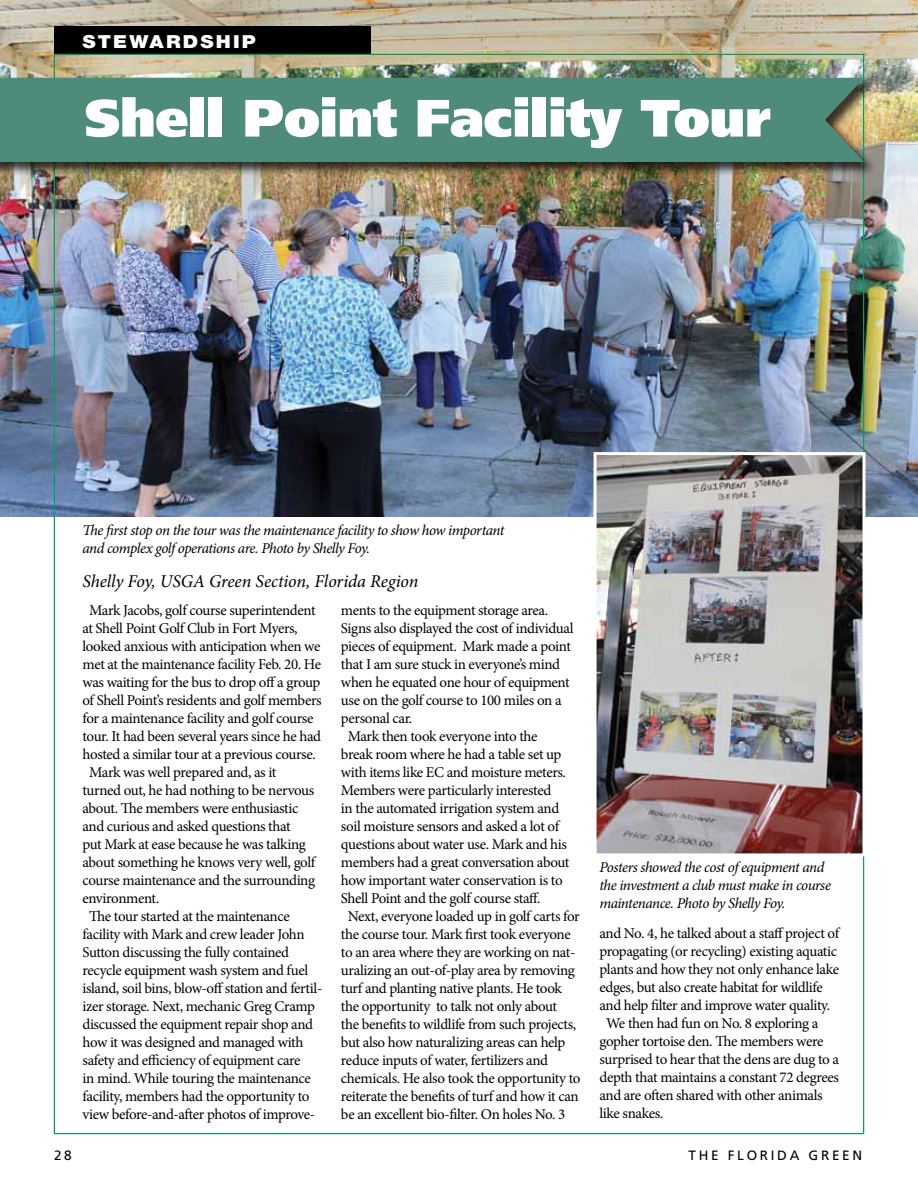
<style>
.page{position:relative;width:918px;height:1188px;background:#fff}
.page>*{position:absolute;margin:0;border:0;box-sizing:border-box;transform-origin:0 0}
.t1{font:900 52.5px "Frutiger";letter-spacing:-.01em;color:#fff}
.t2{font:italic 18px "Minion Pro";letter-spacing:-.005em;color:#000}
.t3{font:900 18px "Helvetica Neue";letter-spacing:.11em;color:#fff;scale:1.1 1}
.t4{font:15px "Minion Pro";letter-spacing:-.03em;color:#000}
.t5{font:italic 15px/18px "Minion Pro";letter-spacing:-.035em;color:#000}
.t6{font:13.5px "Frutiger";letter-spacing:.2em;color:#000}
</style>
<div class="page">
<img style="left:0;top:0;width:918px;height:517px">
<div style="left:54px;top:26px;width:316px;height:29px;background:#000"></div>
<img style="left:598px;top:456px;width:264px;height:396px">
<div style="left:594px;top:452px;width:272px;height:404px;border:3px solid #fff"></div>
<div style="left:0;top:76px;width:878px;height:101px;background:#000;opacity:.75"></div>
<div style="left:0;top:78px;width:864px;height:84px;background:#4e8b7b"></div>
<p class="t3" style="left:82px;top:30px;width:159px">STEWARDSHIP</p>
<h1 class="t1" style="left:85px;top:86px;width:688px">Shell Point Facility Tour</h1>
<p class="t5" style="left:82px;top:521px;width:423px">The first stop on the tour was the maintenance facility to show how important and complex golf operations are. Photo by Shelly Foy.</p>
<p class="t2" style="left:82px;top:569px;width:337px">Shelly Foy, USGA Green Section, Florida Region</p>
<p class="t4" style="left:89px;top:600px;width:228px">Mark Jacobs, golf course superintendent</p>
<p class="t4" style="left:82px;top:618px;width:217px">at Shell Point Golf Club in Fort Myers,</p>
<p class="t4" style="left:82px;top:636px;width:239px">looked anxious with anticipation when we</p>
<p class="t4" style="left:82px;top:654px;width:240px">met at the maintenance facility Feb. 20. He</p>
<p class="t4" style="left:82px;top:672px;width:239px">was waiting for the bus to drop off a group</p>
<p class="t4" style="left:82px;top:690px;width:241px">of Shell Point’s residents and golf members</p>
<p class="t4" style="left:82px;top:708px;width:233px">for a maintenance facility and golf course</p>
<p class="t4" style="left:82px;top:726px;width:240px">tour. It had been several years since he had</p>
<p class="t4" style="left:82px;top:744px;width:235px">hosted a similar tour at a previous course.</p>
<p class="t4" style="left:89px;top:762px;width:189px">Mark was well prepared and, as it</p>
<p class="t4" style="left:82px;top:780px;width:233px">turned out, he had nothing to be nervous</p>
<p class="t4" style="left:82px;top:798px;width:218px">about. The members were enthusiastic</p>
<p class="t4" style="left:82px;top:816px;width:210px">and curious and asked questions that</p>
<p class="t4" style="left:82px;top:834px;width:225px">put Mark at ease because he was talking</p>
<p class="t4" style="left:82px;top:852px;width:234px">about something he knows very well, golf</p>
<p class="t4" style="left:82px;top:870px;width:234px">course maintenance and the surrounding</p>
<p class="t4" style="left:82px;top:888px;width:78px">environment.</p>
<p class="t4" style="left:89px;top:906px;width:202px">The tour started at the maintenance</p>
<p class="t4" style="left:82px;top:924px;width:224px">facility with Mark and crew leader John</p>
<p class="t4" style="left:82px;top:942px;width:208px">Sutton discussing the fully contained</p>
<p class="t4" style="left:82px;top:960px;width:227px">recycle equipment wash system and fuel</p>
<p class="t4" style="left:82px;top:978px;width:241px">island, soil bins, blow-off station and fertil-</p>
<p class="t4" style="left:82px;top:996px;width:234px">izer storage. Next, mechanic Greg Cramp</p>
<p class="t4" style="left:82px;top:1014px;width:232px">discussed the equipment repair shop and</p>
<p class="t4" style="left:82px;top:1032px;width:223px">how it was designed and managed with</p>
<p class="t4" style="left:82px;top:1050px;width:220px">safety and efficiency of equipment care</p>
<p class="t4" style="left:82px;top:1068px;width:230px">in mind. While touring the maintenance</p>
<p class="t4" style="left:82px;top:1086px;width:229px">facility, members had the opportunity to</p>
<p class="t4" style="left:82px;top:1104px;width:234px">view before-and-after photos of improve-</p>
<p class="t4" style="left:341px;top:600px;width:209px">ments to the equipment storage area.</p>
<p class="t4" style="left:341px;top:618px;width:234px">Signs also displayed the cost of individual</p>
<p class="t4" style="left:341px;top:636px;width:232px">pieces of equipment. Mark made a point</p>
<p class="t4" style="left:341px;top:654px;width:221px">that I am sure stuck in everyone’s mind</p>
<p class="t4" style="left:341px;top:672px;width:230px">when he equated one hour of equipment</p>
<p class="t4" style="left:341px;top:690px;width:222px">use on the golf course to 100 miles on a</p>
<p class="t4" style="left:341px;top:708px;width:73px">personal car.</p>
<p class="t4" style="left:348px;top:726px;width:191px">Mark then took everyone into the</p>
<p class="t4" style="left:341px;top:744px;width:222px">break room where he had a table set up</p>
<p class="t4" style="left:341px;top:762px;width:227px">with items like EC and moisture meters.</p>
<p class="t4" style="left:341px;top:780px;width:212px">Members were particularly interested</p>
<p class="t4" style="left:341px;top:798px;width:220px">in the automated irrigation system and</p>
<p class="t4" style="left:341px;top:816px;width:220px">soil moisture sensors and asked a lot of</p>
<p class="t4" style="left:341px;top:834px;width:228px">questions about water use. Mark and his</p>
<p class="t4" style="left:341px;top:852px;width:230px">members had a great conversation about</p>
<p class="t4" style="left:341px;top:870px;width:223px">how important water conservation is to</p>
<p class="t4" style="left:341px;top:888px;width:201px">Shell Point and the golf course staff.</p>
<p class="t4" style="left:348px;top:906px;width:234px">Next, everyone loaded up in golf carts for</p>
<p class="t4" style="left:341px;top:924px;width:231px">the course tour. Mark first took everyone</p>
<p class="t4" style="left:341px;top:942px;width:236px">to an area where they are working on nat-</p>
<p class="t4" style="left:341px;top:960px;width:235px">uralizing an out-of-play area by removing</p>
<p class="t4" style="left:341px;top:978px;width:222px">turf and planting native plants. He took</p>
<p class="t4" style="left:341px;top:996px;width:218px">the opportunity to talk not only about</p>
<p class="t4" style="left:341px;top:1014px;width:237px">the benefits to wildlife from such projects,</p>
<p class="t4" style="left:341px;top:1032px;width:226px">but also how naturalizing areas can help</p>
<p class="t4" style="left:341px;top:1050px;width:209px">reduce inputs of water, fertilizers and</p>
<p class="t4" style="left:341px;top:1068px;width:241px">chemicals. He also took the opportunity to</p>
<p class="t4" style="left:341px;top:1086px;width:239px">reiterate the benefits of turf and how it can</p>
<p class="t4" style="left:341px;top:1104px;width:226px">be an excellent bio-filter. On holes No. 3</p>
<p class="t5" style="left:599px;top:858px;width:233px">Posters showed the cost of equipment and the investment a club must make in course maintenance. Photo by Shelly Foy.</p>
<p class="t4" style="left:599px;top:923px;width:241px">and No. 4, he talked about a staff project of</p>
<p class="t4" style="left:599px;top:941px;width:239px">propagating (or recycling) existing aquatic</p>
<p class="t4" style="left:599px;top:959px;width:241px">plants and how they not only enhance lake</p>
<p class="t4" style="left:599px;top:977px;width:225px">edges, but also create habitat for wildlife</p>
<p class="t4" style="left:599px;top:995px;width:232px">and help filter and improve water quality.</p>
<p class="t4" style="left:606px;top:1013px;width:214px">We then had fun on No. 8 exploring a</p>
<p class="t4" style="left:599px;top:1031px;width:225px">gopher tortoise den. The members were</p>
<p class="t4" style="left:599px;top:1049px;width:241px">surprised to hear that the dens are dug to a</p>
<p class="t4" style="left:599px;top:1067px;width:241px">depth that maintains a constant 72 degrees</p>
<p class="t4" style="left:599px;top:1085px;width:225px">and are often shared with other animals</p>
<p class="t4" style="left:599px;top:1103px;width:65px">like snakes.</p>
<p class="t6" style="left:54px;top:1147px;width:19px">28</p>
<p class="t6" style="left:688px;top:1147px;width:175px">THE FLORIDA GREEN</p>
</div>
